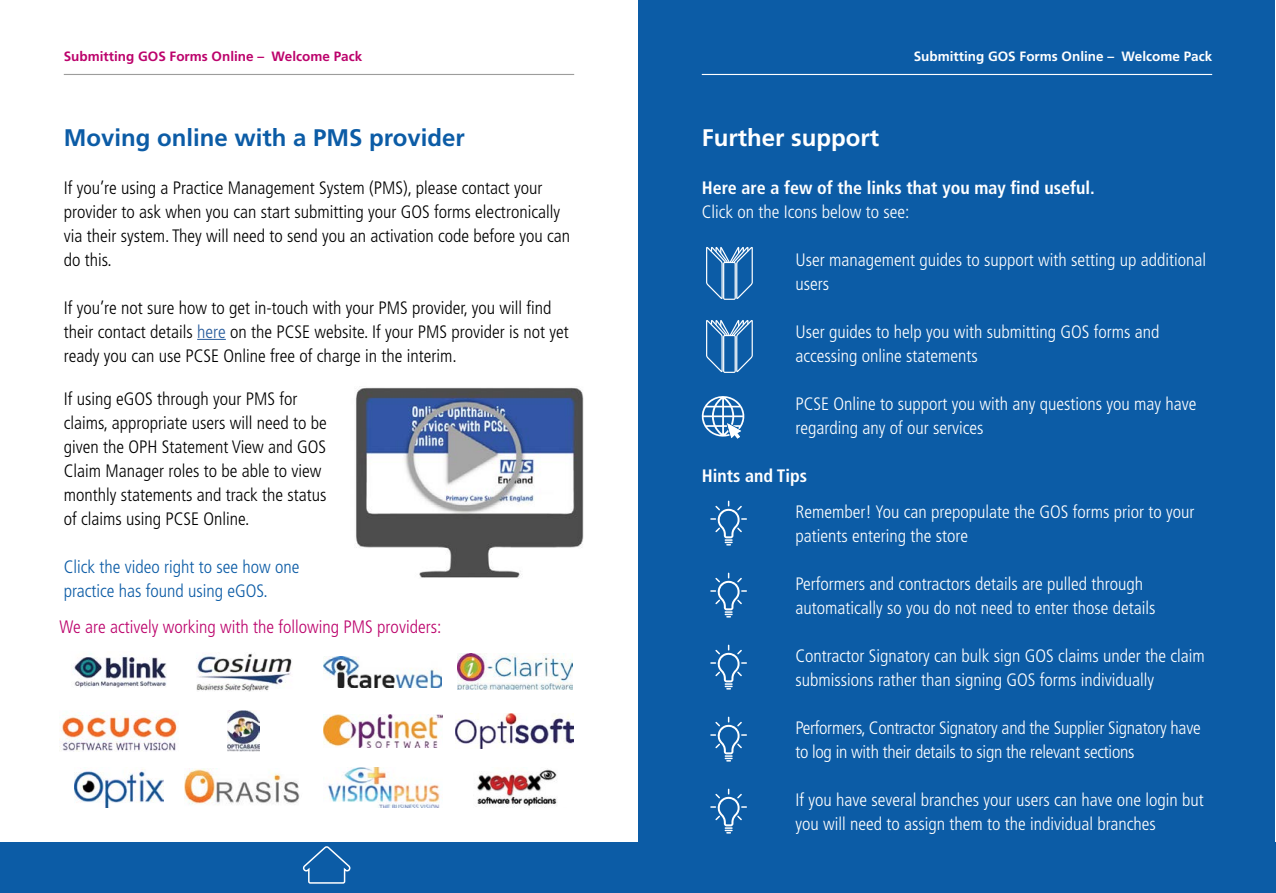
<style>
.page{position:relative;width:1276px;height:893px;background:#fff}
.page>*{position:absolute;margin:0;border:0;box-sizing:border-box;transform-origin:0 0}
.Page_Heading_2{font:700 24px "Frutiger LT";color:#0c5ca6}
.Page_Heading_2_White{font:700 24px "Frutiger LT";color:#fff}
.Body_white_22mm_inde{font:300 condensed 18px/24px "Frutiger LT";color:#fff}
.Body{font:300 condensed 18px/24px "Frutiger LT";color:#000}
.Body-2{font:300 condensed 18px/24px "Frutiger LT";color:#0c5ca6}
.Subhead_white{font:700 condensed 18px "Frutiger LT";color:#fff}
.Body-3{font:300 condensed 18px "Frutiger LT";color:#bc036c}
.Body_White{font:300 condensed 18px "Frutiger LT";color:#fff}
.t1{font:700 13.5px "Frutiger LT";color:#bc036c}
.t2{font:700 13.5px "Frutiger LT";color:#fff}
.s1{color:#275b9b}
</style>
<div class="page">
<div style="left:638px;top:1px;width:636px;height:891px;background:#0c5ca6"></div>
<svg style="left:197px;top:339px;width:29px;height:1px"></svg>
<svg style="left:706px;top:247px;width:47px;height:53px"></svg>
<svg style="left:706px;top:320px;width:47px;height:53px"></svg>
<svg style="left:702px;top:396px;width:42px;height:43px"></svg>
<svg style="left:710px;top:501px;width:37px;height:44px"></svg>
<svg style="left:710px;top:573px;width:37px;height:44px"></svg>
<svg style="left:710px;top:645px;width:37px;height:44px"></svg>
<svg style="left:710px;top:717px;width:37px;height:44px"></svg>
<svg style="left:710px;top:789px;width:37px;height:44px"></svg>
<img style="left:356px;top:387px;width:228px;height:192px">
<img style="left:73px;top:653px;width:94px;height:35px">
<img style="left:61px;top:711px;width:117px;height:40px">
<img style="left:74px;top:769px;width:89px;height:39px">
<img style="left:196px;top:653px;width:96px;height:38px">
<img style="left:227px;top:711px;width:33px;height:40px">
<img style="left:184px;top:769px;width:116px;height:36px">
<img style="left:323px;top:656px;width:118px;height:32px">
<img style="left:323px;top:715px;width:119px;height:33px">
<img style="left:328px;top:767px;width:112px;height:41px">
<img style="left:457px;top:654px;width:115px;height:36px">
<img style="left:455px;top:714px;width:119px;height:35px">
<img style="left:477px;top:768px;width:80px;height:39px">
<hr style="left:64px;top:74px;width:510px;height:1px;background:#9d9d9c">
<hr style="left:702px;top:74px;width:510px;height:1px;background:#fff">
<div style="left:0;top:843px;width:1276px;height:50px;background:#0c5ca6"></div>
<svg style="left:302px;top:846px;width:49px;height:38px"></svg>
<p class="t1" style="left:64px;top:49px;width:300px">Submitting GOS Forms Online – Welcome Pack</p>
<p class="t2" style="left:913px;top:49px;width:300px">Submitting GOS Forms Online – Welcome Pack</p>
<p class="Page_Heading_2" style="left:64px;top:123px;width:402px">Moving online with a PMS provider</p>
<p class="Body" style="left:64px;top:176px;width:508px">If you’re using a Practice Management System (PMS), please contact your provider to ask when you can start submitting your GOS forms electronically via their system. They will need to send you an activation code before you can do this.</p>
<p class="Body" style="left:64px;top:296px;width:506px">If you’re not sure how to get in-touch with your PMS provider, you will find their contact details <span class="s1">here</span> on the PCSE website. If your PMS provider is not yet ready you can use PCSE Online free of charge in the interim.</p>
<p class="Body" style="left:64px;top:387px;width:264px">If using eGOS through your PMS for claims, appropriate users will need to be given the OPH Statement View and GOS Claim Manager roles to be able to view monthly statements and track the status of claims using PCSE Online.</p>
<p class="Body-2" style="left:64px;top:555px;width:237px">Click the video right to see how one practice has found using eGOS.</p>
<p class="Body-3" style="left:60px;top:616px;width:383px">We are actively working with the following PMS providers:</p>
<p class="Page_Heading_2_White" style="left:702px;top:123px;width:179px">Further support</p>
<p class="Subhead_white" style="left:702px;top:177px;width:394px">Here are a few of the links that you may find useful.</p>
<p class="Body_White" style="left:702px;top:201px;width:209px">Click on the Icons below to see:</p>
<p class="Body_white_22mm_inde" style="left:795px;top:248px;width:412px">User management guides to support with setting up additional users</p>
<p class="Body_white_22mm_inde" style="left:795px;top:320px;width:366px">User guides to help you with submitting GOS forms and accessing online statements</p>
<p class="Body_white_22mm_inde" style="left:795px;top:392px;width:403px">PCSE Online to support you with any questions you may have regarding any of our services</p>
<p class="Subhead_white" style="left:702px;top:465px;width:107px">Hints and Tips</p>
<p class="Body_white_22mm_inde" style="left:795px;top:500px;width:401px">Remember! You can prepopulate the GOS forms prior to your patients entering the store</p>
<p class="Body_white_22mm_inde" style="left:795px;top:572px;width:362px">Performers and contractors details are pulled through automatically so you do not need to enter those details</p>
<p class="Body_white_22mm_inde" style="left:795px;top:644px;width:411px">Contractor Signatory can bulk sign GOS claims under the claim submissions rather than signing GOS forms individually</p>
<p class="Body_white_22mm_inde" style="left:795px;top:716px;width:407px">Performers, Contractor Signatory and the Supplier Signatory have to log in with their details to sign the relevant sections</p>
<p class="Body_white_22mm_inde" style="left:795px;top:788px;width:410px">If you have several branches your users can have one login but you will need to assign them to the individual branches</p>
</div>
